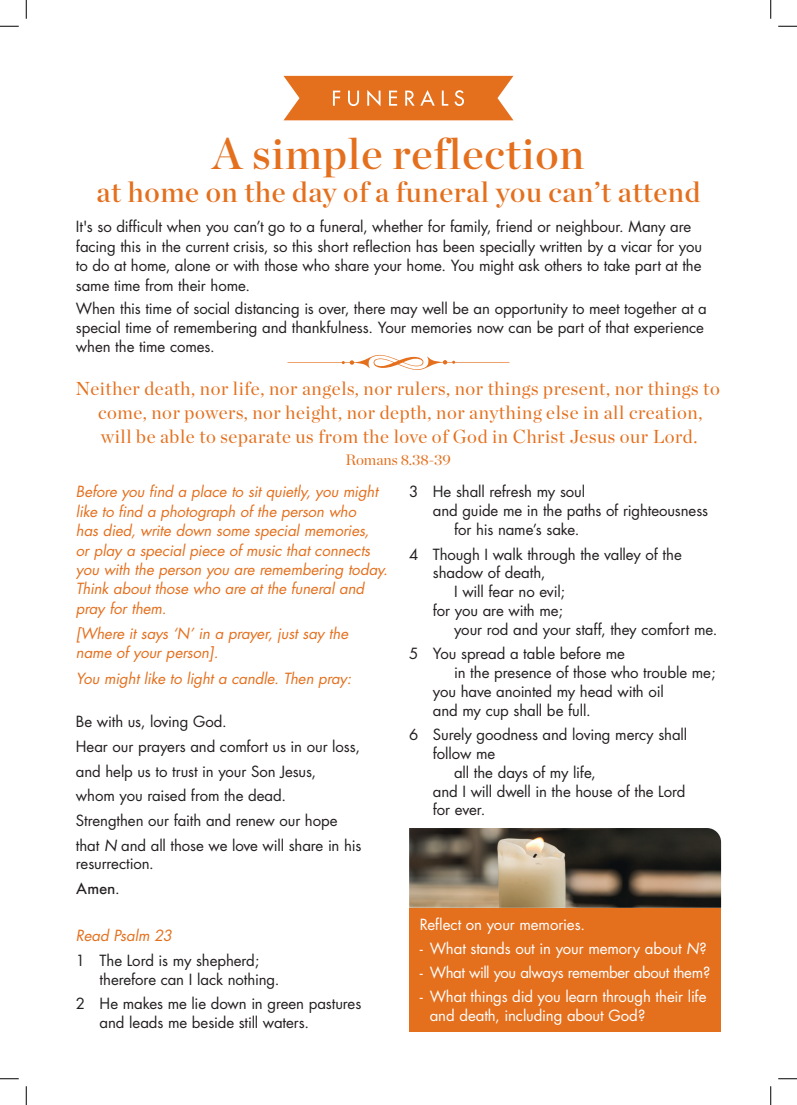
<style>
.page{position:relative;width:797px;height:1105px;background:#fff}
.page>*{position:absolute;margin:0;border:0;box-sizing:border-box;transform-origin:0 0}
.t1{font:43.75px "Chronicle Display Semi";letter-spacing:.02em;color:#e4701e}
.t2{font:28.75px "Chronicle Display Semi";letter-spacing:.02em;color:#e4701e}
.t3{font:18.75px/23.8px "Chronicle Display";letter-spacing:.03em;color:#e4701e;text-align:center}
.t4{font:15.12px "Chronicle Display";color:#e4701e}
.t5{font:15px/24.8px "Futura CE";letter-spacing:-.005em;color:#231f20}
.t6{font:italic 15px/19.4px "Futura CE";letter-spacing:-.005em;color:#e4701e}
.t7{font:15px/18.8px "Futura CE";letter-spacing:-.01em;color:#fff}
.t8{font:500 15px "Futura";color:#231f20}
.s1{font-style:italic}
.s2{font-family:"Futura CE";font-weight:400}
</style>
<div class="page">
<svg style="left:283px;top:76px;width:230px;height:44px;background:#e78038"></svg>
<img style="left:409px;top:828px;width:312px;height:80px">
<svg style="left:287px;top:355px;width:222px;height:15px"></svg>
<div style="left:409px;top:908px;width:312px;height:124px;background:#e4701e"></div>
<svg style="left:0;top:25px;width:19px;height:2px"></svg>
<svg style="left:778px;top:25px;width:19px;height:2px"></svg>
<svg style="left:0;top:1078px;width:19px;height:1px"></svg>
<svg style="left:778px;top:1078px;width:19px;height:1px"></svg>
<svg style="left:25px;top:0;width:2px;height:19px"></svg>
<svg style="left:25px;top:1086px;width:2px;height:19px"></svg>
<svg style="left:770px;top:0;width:1px;height:19px"></svg>
<svg style="left:770px;top:1086px;width:1px;height:19px"></svg>
<h1 class="t1" style="left:212px;top:120px;width:373px">A simple reflection</h1>
<h2 class="t2" style="left:97px;top:169px;width:605px">at home on the day of a funeral you can’t attend</h2>
<p class="t5" style="left:76px;top:217px;width:627px;line-height:19.4px">It's so difficult when you can’t go to a funeral, whether for family, friend or neighbour. Many are facing this in the current crisis, so this short reflection has been specially written by a vicar for you to do at home, alone or with those who share your home. You might ask others to take part at the same time from their home.</p>
<p class="t5" style="left:76px;top:298px;width:632px;line-height:19.4px">When this time of social distancing is over, there may well be an opportunity to meet together at a special time of remembering and thankfulness. Your memories now can be part of that experience when the time comes.</p>
<p class="t3" style="left:75px;top:375px;width:646px">Neither death, nor life, nor angels, nor rulers, nor things present, nor things to come, nor powers, nor height, nor depth, nor anything else in all creation,<br>will be able to separate us from the love of God in Christ Jesus our Lord.</p>
<p class="t4" style="left:345px;top:448px;width:107px">Romans 8.38-39</p>
<p class="t6" style="left:76px;top:482px;width:313px">Before you find a place to sit quietly, you might like to find a photograph of the person who<br>has died, write down some special memories,<br>or play a special piece of music that connects you with the person you are remembering today.<br>Think about those who are at the funeral and pray for them.</p>
<p class="t6" style="left:76px;top:624px;width:274px">[Where it says ‘N’ in a prayer, just say the name of your person].</p>
<p class="t6" style="left:76px;top:669px;width:277px">You might like to light a candle. Then pray:</p>
<p class="t5" style="left:76px;top:709px;width:287px">Be with us, loving God.<br>Hear our prayers and comfort us in our loss, and help us to trust in your Son Jesus,<br>whom you raised from the dead.<br>Strengthen our faith and renew our hope that <span class="s1">N</span> and all those we love will share in his</p>
<p class="t5" style="left:76px;top:852px;width:79px">resurrection.</p>
<p class="t8" style="left:76px;top:879px;width:45px">Amen<span class="s2">.</span></p>
<p class="t6" style="left:76px;top:926px;width:98px">Read Psalm 23</p>
<p class="t5" style="left:100px;top:951px;width:181px;line-height:18.8px;text-indent:-24px">1 The Lord is my shepherd; therefore can I lack nothing.</p>
<p class="t5" style="left:100px;top:994px;width:263px;line-height:18.8px;text-indent:-24px">2 He makes me lie down in green pastures and leads me beside still waters.</p>
<p class="t5" style="left:409px;top:480px;width:178px">3 He shall refresh my soul</p>
<p class="t5" style="left:433px;top:498px;width:277px">and guide me in the paths of righteousness</p>
<p class="t5" style="left:454px;top:517px;width:127px">for his name’s sake.</p>
<p class="t5" style="left:409px;top:542px;width:274px">4 Though I walk through the valley of the</p>
<p class="t5" style="left:433px;top:561px;width:114px">shadow of death,</p>
<p class="t5" style="left:454px;top:579px;width:113px">I will fear no evil;</p>
<p class="t5" style="left:433px;top:598px;width:132px">for you are with me;</p>
<p class="t5" style="left:454px;top:617px;width:265px">your rod and your staff, they comfort me.</p>
<p class="t5" style="left:409px;top:642px;width:217px">5 You spread a table before me</p>
<p class="t5" style="left:454px;top:660px;width:263px">in the presence of those who trouble me;</p>
<p class="t5" style="left:433px;top:679px;width:232px">you have anointed my head with oil</p>
<p class="t5" style="left:433px;top:698px;width:159px">and my cup shall be full.</p>
<p class="t5" style="left:409px;top:722px;width:279px">6 Surely goodness and loving mercy shall</p>
<p class="t5" style="left:433px;top:741px;width:64px">follow me</p>
<p class="t5" style="left:454px;top:760px;width:143px">all the days of my life,</p>
<p class="t5" style="left:433px;top:779px;width:254px">and I will dwell in the house of the Lord</p>
<p class="t5" style="left:433px;top:797px;width:54px">for ever.</p>
<p class="t7" style="left:420px;top:915px;width:167px">Reflect on your memories.</p>
<p class="t7" style="left:420px;top:939px;width:288px">- What stands out in your memory about <span class="s1">N</span>?</p>
<p class="t7" style="left:420px;top:963px;width:292px">- What will you always remember about them?</p>
<p class="t7" style="left:430px;top:987px;width:278px;text-indent:-10px">- What things did you learn through their life and death, including about God?</p>
</div>
